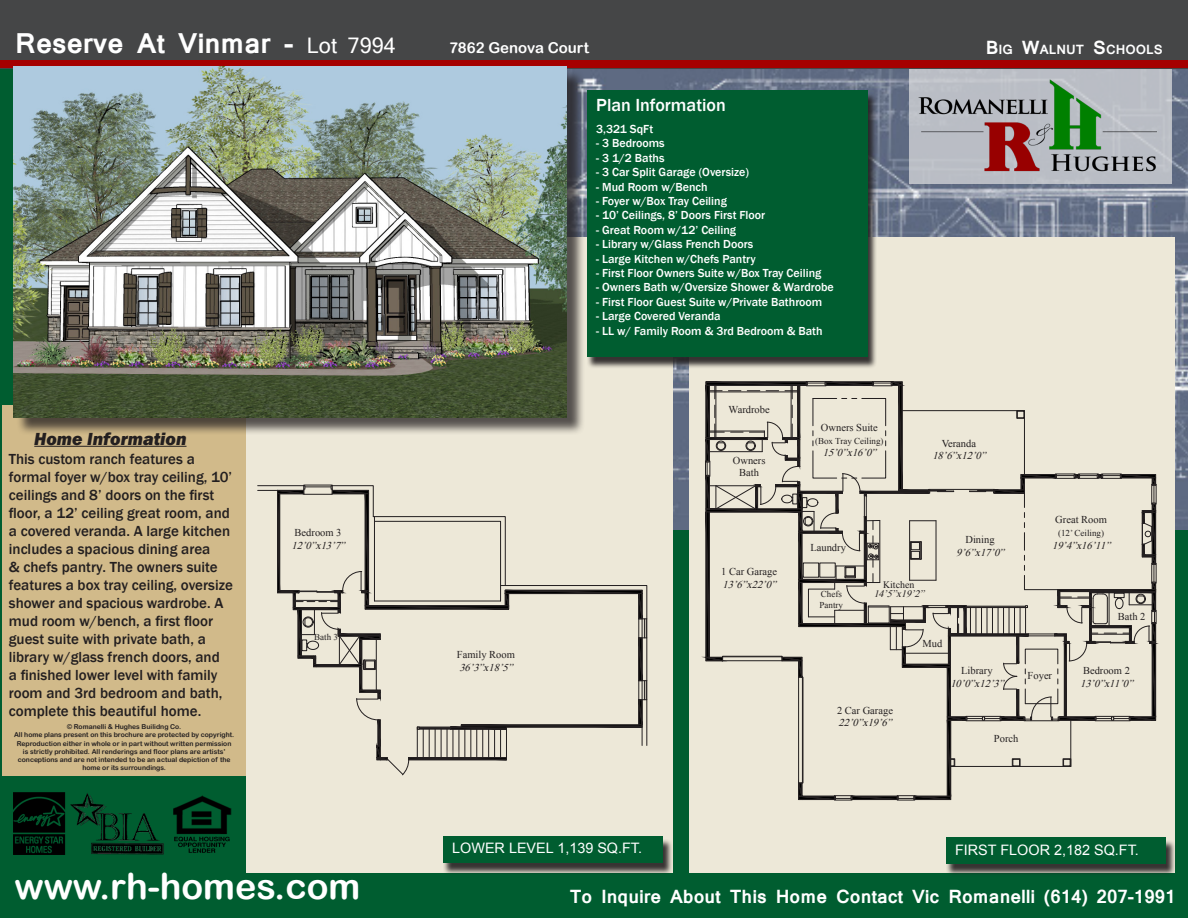
<style>
.page{position:relative;width:1188px;height:918px;background:#005d30}
.page>*{position:absolute;margin:0;border:0;box-sizing:border-box;transform-origin:0 0}
.t1{font:36px "Arial Rounded MT Bold";color:#fff}
.t2{font:700 27px "Mangal";color:#fff}
.t3{font:700 18px "Mangal";color:#fff}
.t4{font:500 18px "Franklin Gothic";color:#fff}
.t5{font:italic 800 18px "Franklin Gothic";color:#231f20}
.t6{font:500 15px/18px "Franklin Gothic";color:#231f20}
.t7{font:15px "Arial Rounded MT Bold";color:#fff}
.t8{font:14.4px "Arial";color:#fff}
.t9{font:700 12.6px "Mangal";color:#fff}
.t10{font:500 12px "Franklin Gothic";color:#fff}
.t11{font:10.5px "Times New Roman";color:#231f20}
.t12{font:italic 10.5px "Times New Roman";color:#231f20}
.t13{font:italic 9.9px "Times New Roman";color:#231f20}
.t14{font:9.9px "Times New Roman";color:#231f20}
.t15{font:9px "Times New Roman";color:#231f20}
.t16{font:6.75px/8.1px "Arial Rounded MT Bold";color:#231f20;text-align:center}
.s1{font-weight:400;font-size:21px}
.s2{font-size:18px}
</style>
<div class="page">
<img style="left:567px;top:68px;width:621px;height:461px">
<div style="left:2px;top:406px;width:245px;height:370px;background:#d1ba8a"></div>
<div style="left:247px;top:238px;width:426px;height:635px;background:#ede8d8"></div>
<div style="left:689px;top:238px;width:486px;height:635px;background:#ede8d8"></div>
<div style="left:909px;top:68px;width:262px;height:116px;background:#bbbfc6"></div>
<div style="left:0;top:0;width:1188px;height:68px;background:#454647"></div>
<div style="left:0;top:60px;width:1188px;height:8px;background:#a50000"></div>
<img style="left:14px;top:792px;width:218px;height:63px">
<img style="left:911px;top:68px;width:245px;height:123px">
<div style="left:17px;top:69px;width:568px;height:367px;background:#231f20;opacity:.75"></div>
<div style="left:587px;top:92px;width:291px;height:277px;background:#231f20;opacity:.9"></div>
<div style="left:588px;top:90px;width:280px;height:266px;background:#005d30"></div>
<hr style="left:34px;top:446px;width:153px;height:1px;background:#231f20">
<div style="left:443px;top:839px;width:229px;height:37px;background:#231f20;opacity:.9"></div>
<div style="left:443px;top:836px;width:220px;height:27px;background:#005d30"></div>
<div style="left:946px;top:840px;width:229px;height:37px;background:#231f20;opacity:.9"></div>
<div style="left:946px;top:838px;width:220px;height:26px;background:#005d30"></div>
<img style="left:14px;top:67px;width:553px;height:350px">
<svg style="left:705px;top:381px;width:451px;height:419px"></svg>
<svg style="left:277px;top:485px;width:370px;height:290px"></svg>
<hr style="left:258px;top:485px;width:46px;height:1px;background:#231f20">
<hr style="left:258px;top:490px;width:46px;height:1px;background:#231f20">
<p class="t2" style="left:15px;top:18px;width:382px">Reserve At Vinmar - <span class="s1">Lot 7994</span></p>
<p class="t7" style="left:449px;top:39px;width:142px">7862 Genova Court</p>
<p class="t9" style="left:986px;top:38px;width:177px"><span class="s2">B</span>IG <span class="s2">W</span>ALNUT <span class="s2">S</span>CHOOLS</p>
<p class="t4" style="left:596px;top:93px;width:131px">Plan Information</p>
<p class="t10" style="left:596px;top:122px;width:59px">3,321 SqFt</p>
<p class="t10" style="left:596px;top:136px;width:70px">- 3 Bedrooms</p>
<p class="t10" style="left:596px;top:150px;width:70px">- 3 1/2 Baths</p>
<p class="t10" style="left:596px;top:165px;width:154px">- 3 Car Split Garage (Oversize)</p>
<p class="t10" style="left:596px;top:179px;width:113px">- Mud Room w/Bench</p>
<p class="t10" style="left:596px;top:194px;width:132px">- Foyer w/Box Tray Ceiling</p>
<p class="t10" style="left:596px;top:208px;width:171px">- 10’ Ceilings, 8’ Doors First Floor</p>
<p class="t10" style="left:596px;top:222px;width:141px">- Great Room w/12’ Ceiling</p>
<p class="t10" style="left:596px;top:237px;width:159px">- Library w/Glass French Doors</p>
<p class="t10" style="left:596px;top:251px;width:161px">- Large Kitchen w/Chefs Pantry</p>
<p class="t10" style="left:596px;top:266px;width:227px">- First Floor Owners Suite w/Box Tray Ceiling</p>
<p class="t10" style="left:596px;top:280px;width:239px">- Owners Bath w/Oversize Shower &amp; Wardrobe</p>
<p class="t10" style="left:596px;top:294px;width:228px">- First Floor Guest Suite w/Private Bathroom</p>
<p class="t10" style="left:596px;top:309px;width:126px">- Large Covered Veranda</p>
<p class="t10" style="left:596px;top:323px;width:228px">- LL w/ Family Room &amp; 3rd Bedroom &amp; Bath</p>
<p class="t5" style="left:34px;top:427px;width:154px">Home Information</p>
<p class="t6" style="left:9px;top:450px;width:226px">This custom ranch features a formal foyer w/box tray ceiling, 10’ ceilings and 8’ doors on the first floor, a 12’ ceiling great room, and a covered veranda. A large kitchen includes a spacious dining area<br>&amp; chefs pantry. The owners suite features a box tray ceiling, oversize shower and spacious wardrobe. A mud room w/bench, a first floor guest suite with private bath, a library w/glass french doors, and<br>a finished lower level with family room and 3rd bedroom and bath, complete this beautiful home.</p>
<p class="t16" style="left:67px;top:723px;width:115px">© Romanelli &amp; Hughes Builidng Co.</p>
<p class="t16" style="left:14px;top:731px;width:222px">All home plans present on this brochure are protected by copyright.<br>Reproduction either in whole or in part without written permission is strictly prohibited. All renderings and floor plans are artists’ conceptions and are not intended to be an actual depiction of the home or its surroundings.</p>
<p class="t11" style="left:295px;top:526px;width:48px">Bedroom 3</p>
<p class="t12" style="left:292px;top:538px;width:58px">12’0”x13’7”</p>
<p class="t15" style="left:314px;top:631px;width:25px">Bath 3</p>
<p class="t1" style="left:14px;top:865px;width:348px">www.rh-homes.com</p>
<p class="t11" style="left:457px;top:648px;width:60px">Family Room</p>
<p class="t12" style="left:459px;top:660px;width:58px">36’3”x18’5”</p>
<p class="t11" style="left:729px;top:403px;width:43px">Wardrobe</p>
<p class="t11" style="left:733px;top:453px;width:34px">Owners</p>
<p class="t11" style="left:739px;top:466px;width:21px">Bath</p>
<p class="t11" style="left:721px;top:565px;width:57px">1 Car Garage</p>
<p class="t12" style="left:723px;top:577px;width:58px">13’6”x22’0”</p>
<p class="t11" style="left:821px;top:421px;width:58px">Owners Suite</p>
<p class="t15" style="left:815px;top:435px;width:70px">(Box Tray Ceiling)</p>
<p class="t12" style="left:823px;top:446px;width:58px">15’0”x16’0”</p>
<p class="t11" style="left:942px;top:436px;width:36px">Veranda</p>
<p class="t12" style="left:932px;top:449px;width:58px">18’6”x12’0”</p>
<p class="t11" style="left:810px;top:541px;width:37px">Laundry</p>
<p class="t15" style="left:821px;top:588px;width:22px">Chefs</p>
<p class="t15" style="left:820px;top:599px;width:25px">Pantry</p>
<p class="t14" style="left:883px;top:578px;width:33px">Kitchen</p>
<p class="t13" style="left:874px;top:587px;width:55px">14’5”x19’2”</p>
<p class="t11" style="left:965px;top:532px;width:31px">Dining</p>
<p class="t12" style="left:956px;top:545px;width:53px">9’6”x17’0”</p>
<p class="t11" style="left:837px;top:703px;width:57px">2 Car Garage</p>
<p class="t12" style="left:839px;top:716px;width:58px">22’0”x19’6”</p>
<p class="t11" style="left:922px;top:637px;width:21px">Mud</p>
<p class="t11" style="left:961px;top:664px;width:33px">Library</p>
<p class="t12" style="left:950px;top:676px;width:58px">10’0”x12’3”</p>
<p class="t11" style="left:994px;top:731px;width:26px">Porch</p>
<p class="t11" style="left:1055px;top:513px;width:53px">Great Room</p>
<p class="t15" style="left:1058px;top:527px;width:48px">(12’ Ceiling)</p>
<p class="t12" style="left:1052px;top:538px;width:63px">19’4”x16’11”</p>
<p class="t11" style="left:1028px;top:669px;width:26px">Foyer</p>
<p class="t11" style="left:1118px;top:610px;width:29px">Bath 2</p>
<p class="t11" style="left:1083px;top:664px;width:48px">Bedroom 2</p>
<p class="t12" style="left:1080px;top:676px;width:58px">13’0”x11’0”</p>
<p class="t8" style="left:452px;top:839px;width:191px">LOWER LEVEL 1,139 SQ.FT.</p>
<p class="t8" style="left:955px;top:840px;width:185px">FIRST FLOOR 2,182 SQ.FT.</p>
<p class="t3" style="left:570px;top:880px;width:607px">To Inquire About This Home Contact Vic Romanelli (614) 207-1991</p>
</div>
